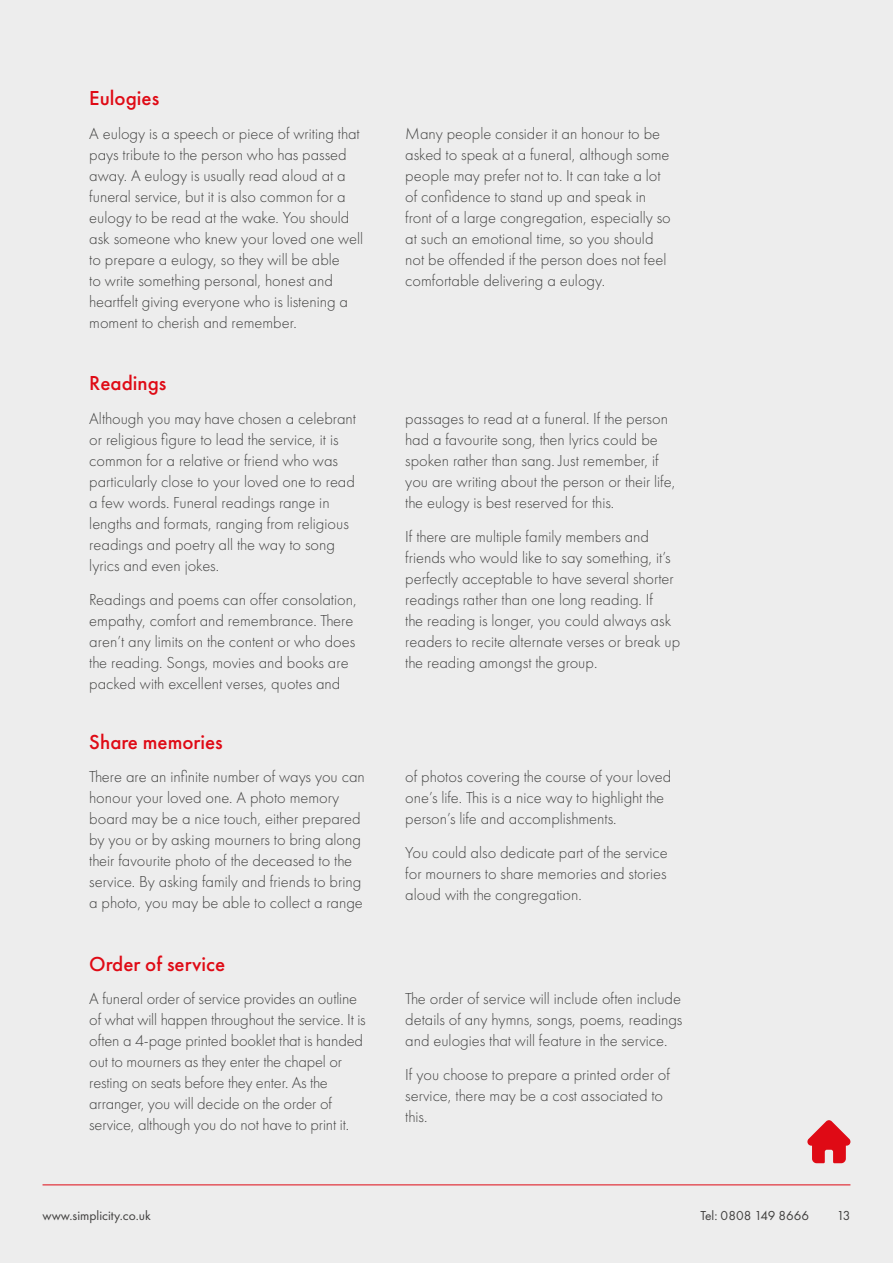
<style>
.page{position:relative;width:893px;height:1263px;background:#ededed}
.page>*{position:absolute;margin:0;border:0;box-sizing:border-box;transform-origin:0 0}
.t1{font:500 21px "Futura PT";color:#df0a15}
.t2{font:300 16.5px/21px "Futura PT";color:#424241}
.t3{font:13.5px "Futura PT";color:#41403f}
</style>
<div class="page">
<svg style="left:807px;top:1120px;width:44px;height:43px"></svg>
<hr style="left:43px;top:1184px;width:807px;height:1px;background:#df0a15">
<p class="t1" style="left:89px;top:85px;width:71px">Eulogies</p>
<p class="t2" style="left:89px;top:123px;width:275px">A eulogy is a speech or piece of writing that pays tribute to the person who has passed away. A eulogy is usually read aloud at a funeral service, but it is also common for a eulogy to be read at the wake. You should ask someone who knew your loved one well to prepare a eulogy, so they will be able<br>to write something personal, honest and heartfelt giving everyone who is listening a moment to cherish and remember.</p>
<p class="t2" style="left:405px;top:123px;width:267px">Many people consider it an honour to be asked to speak at a funeral, although some people may prefer not to. It can take a lot of confidence to stand up and speak in front of a large congregation, especially so at such an emotional time, so you should not be offended if the person does not feel comfortable delivering a eulogy.</p>
<p class="t1" style="left:89px;top:371px;width:79px">Readings</p>
<p class="t2" style="left:89px;top:408px;width:268px">Although you may have chosen a celebrant or religious figure to lead the service, it is common for a relative or friend who was particularly close to your loved one to read a few words. Funeral readings range in lengths and formats, ranging from religious readings and poetry all the way to song lyrics and even jokes.</p>
<p class="t2" style="left:89px;top:589px;width:269px">Readings and poems can offer consolation, empathy, comfort and remembrance. There aren’t any limits on the content or who does the reading. Songs, movies and books are packed with excellent verses, quotes and</p>
<p class="t2" style="left:405px;top:408px;width:272px">passages to read at a funeral. If the person had a favourite song, then lyrics could be spoken rather than sang. Just remember, if you are writing about the person or their life, the eulogy is best reserved for this.</p>
<p class="t2" style="left:405px;top:526px;width:276px">If there are multiple family members and friends who would like to say something, it’s perfectly acceptable to have several shorter readings rather than one long reading. If<br>the reading is longer, you could always ask readers to recite alternate verses or break up the reading amongst the group.</p>
<p class="t1" style="left:89px;top:729px;width:135px">Share memories</p>
<p class="t2" style="left:89px;top:766px;width:277px">There are an infinite number of ways you can honour your loved one. A photo memory board may be a nice touch, either prepared by you or by asking mourners to bring along their favourite photo of the deceased to the service. By asking family and friends to bring a photo, you may be able to collect a range</p>
<p class="t2" style="left:405px;top:766px;width:268px">of photos covering the course of your loved one’s life. This is a nice way to highlight the person’s life and accomplishments.</p>
<p class="t2" style="left:405px;top:842px;width:264px;text-align:justify">You could also dedicate part of the service for mourners to share memories and stories aloud with the congregation.</p>
<p class="t1" style="left:89px;top:951px;width:137px">Order of service</p>
<p class="t2" style="left:89px;top:988px;width:278px">A funeral order of service provides an outline of what will happen throughout the service. It is often a 4-page printed booklet that is handed out to mourners as they enter the chapel or resting on seats before they enter. As the arranger, you will decide on the order of service, although you do not have to print it.</p>
<p class="t2" style="left:405px;top:988px;width:279px;text-align:justify">The order of service will include often include details of any hymns, songs, poems, readings and eulogies that will feature in the service.</p>
<p class="t2" style="left:405px;top:1064px;width:266px">If you choose to prepare a printed order of service, there may be a cost associated to this.</p>
<p class="t3" style="left:43px;top:1208px;width:110px">www.simplicity.co.uk</p>
<p class="t3" style="left:700px;top:1208px;width:110px">Tel: 0808 149 8666</p>
<p class="t3" style="left:837px;top:1208px;width:15px">13</p>
</div>
